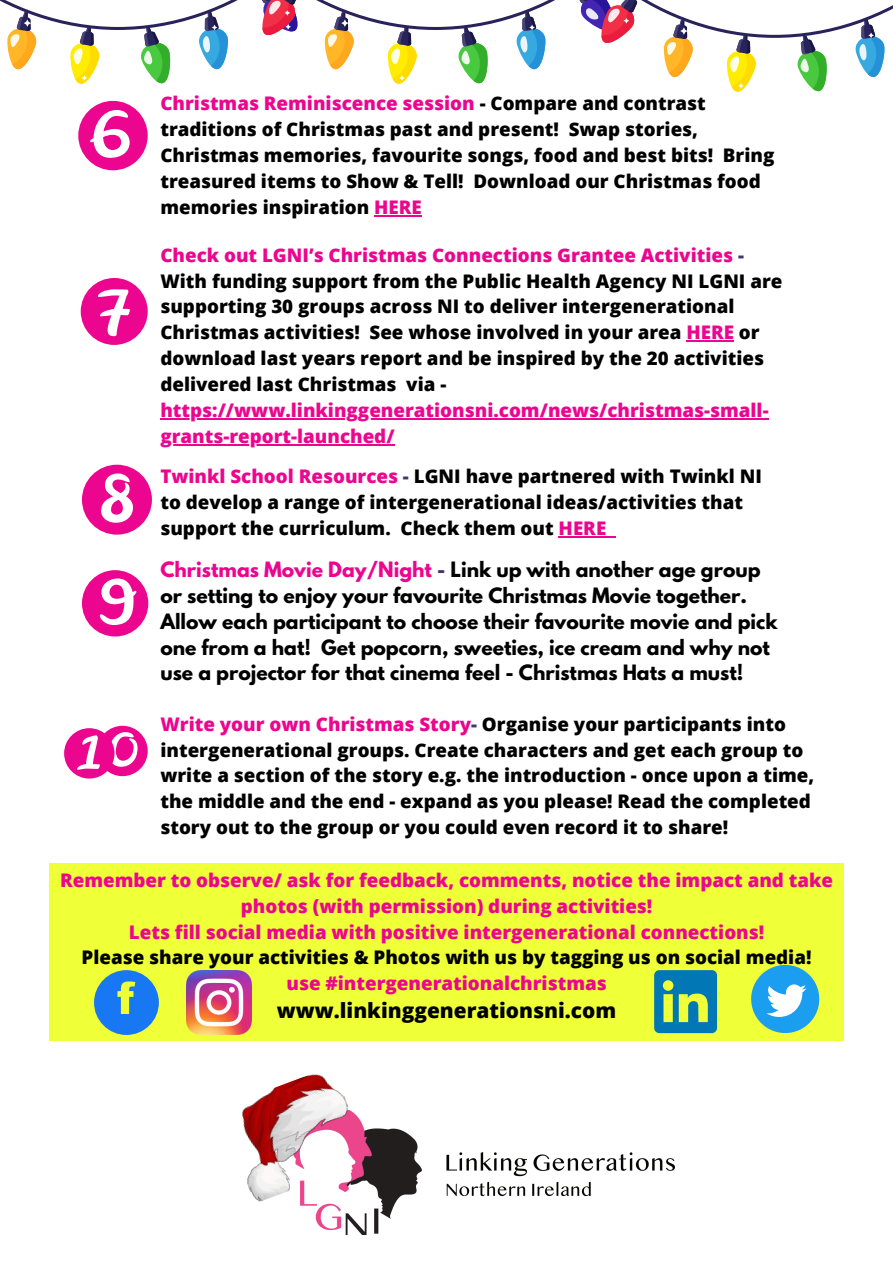
<style>
.page{position:relative;width:893px;height:1263px;background:#fff}
.page>*{position:absolute;margin:0;border:0;box-sizing:border-box;transform-origin:0 0}
.t1{font:800 20.85px "Open Sans";color:#000}
.t2{font:800 18.75px/25.9px "Open Sans";color:#000}
.t3{font:800 18.75px/25.9px "Open Sans";color:#ec058e;text-align:center}
.t4{font:700 18.75px/25.9px "League Spartan";color:#000}
.s1{color:#ec058e}
.s2{color:#43356b}
.s3{color:#000}
</style>
<div class="page">
<svg style="left:0;top:0;width:893px;height:92px"></svg>
<img style="left:300px;top:1128px;width:374px;height:106px">
<img style="left:242px;top:1074px;width:127px;height:129px">
<div style="left:49px;top:864px;width:795px;height:177px;background:#efff38"></div>
<svg style="left:654px;top:970px;width:63px;height:63px"></svg>
<svg style="left:751px;top:965px;width:68px;height:68px"></svg>
<img style="left:186px;top:970px;width:65px;height:65px">
<svg style="left:94px;top:970px;width:65px;height:65px"></svg>
<svg style="left:81px;top:278px;width:67px;height:67px"></svg>
<svg style="left:82px;top:465px;width:70px;height:69px"></svg>
<svg style="left:82px;top:570px;width:66px;height:66px"></svg>
<svg style="left:64px;top:726px;width:84px;height:52px"></svg>
<svg style="left:78px;top:101px;width:69px;height:69px"></svg>
<hr style="left:686px;top:340px;width:48px;height:2px;background:#ec058e">
<hr style="left:160px;top:418px;width:608px;height:2px;background:#ec058e">
<hr style="left:160px;top:444px;width:235px;height:2px;background:#ec058e">
<hr style="left:558px;top:536px;width:48px;height:2px;background:#ec058e">
<svg style="left:606px;top:536px;width:10px;height:2px"></svg>
<hr style="left:374px;top:215px;width:48px;height:2px;background:#ec058e">
<p class="t2" style="left:160px;top:90px;width:615px"><span class="s1">Christmas Reminiscence session</span> - Compare and contrast traditions of Christmas past and present! Swap stories, Christmas memories, favourite songs, food and best bits! Bring treasured items to Show &amp; Tell! Download our Christmas food memories inspiration <span class="s1">HERE</span></p>
<p class="t2" style="left:160px;top:241px;width:623px"><span class="s1">Check out LGNI’s Christmas Connections Grantee Activities</span> <span class="s2">- </span>With funding support from the Public Health Agency NI LGNI are supporting 30 groups across NI to deliver intergenerational Christmas activities! See whose involved in your area <span class="s1">HERE</span> or download last years report and be inspired by the 20 activities delivered last Christmas via -</p>
<p class="t3" style="left:160px;top:397px;width:610px">https://www.linkinggenerationsni.com/news/christmas-small-</p>
<h1 class="t3" style="left:160px;top:423px;width:236px">grants-report-launched/</h1>
<p class="t2" style="left:160px;top:463px;width:603px"><span class="s1">Twinkl School Resources</span> <span class="s2">-</span> LGNI have partnered with Twinkl NI to develop a range of intergenerational ideas/activities that support the curriculum. Check them out <span class="s1">HERE</span></p>
<h1 class="t4" style="left:160px;top:559px;width:619px"><span class="s1">Christmas Movie Day/Night</span> <span class="s2">-</span> Link up with another age group or setting to enjoy your favourite Christmas Movie together.<br>Allow each participant to choose their favourite movie and pick one from a hat! Get popcorn, sweeties, ice cream and why not use a projector for that cinema feel - Christmas Hats a must!</h1>
<p class="t2" style="left:160px;top:710px;width:655px"><span class="s1">Write your own Christmas Story</span><span class="s2">-</span> Organise your participants into intergenerational groups. Create characters and get each group to write a section of the story e.g. the introduction - once upon a time, the middle and the end - expand as you please! Read the completed story out to the group or you could even record it to share!</p>
<p class="t3" style="left:60px;top:867px;width:774px">Remember to observe/ ask for feedback, comments, notice the impact and take photos (with permission) during activities!<br>Lets fill social media with positive intergenerational connections!<br><span class="s3">Please share your activities &amp; Photos with us by tagging us on social media!<br></span>use #intergenerationalchristmas</p>
<p class="t1" style="left:277px;top:996px;width:341px">www.linkinggenerationsni.com</p>
</div>
